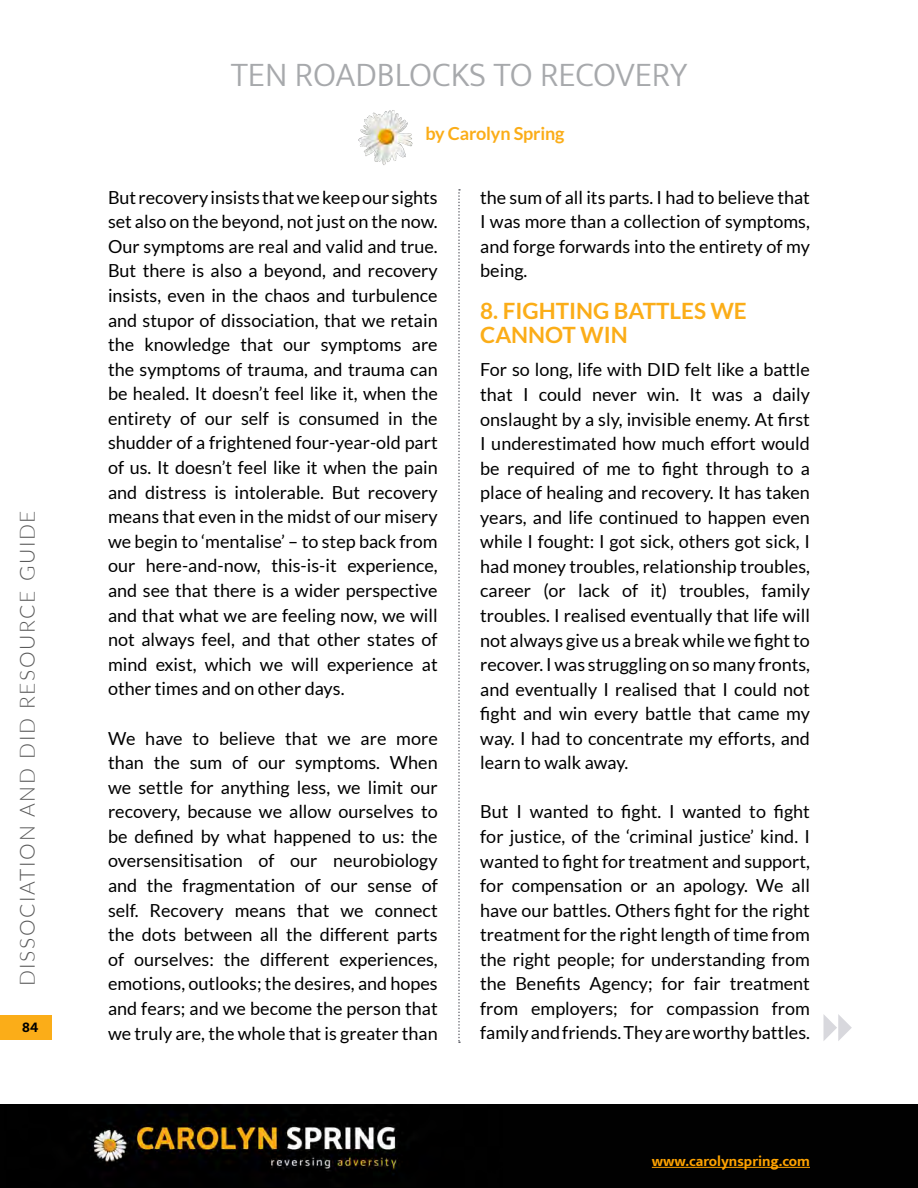
<style>
.page{position:relative;width:918px;height:1188px;background:#fff}
.page>*{position:absolute;margin:0;border:0;box-sizing:border-box;transform-origin:0 0}
.t1{font:300 34.5px "Mukta";color:#a7a9ac}
.t2{font:700 22.5px/24.6px "Lato";color:#fbad18}
.t3{font:300 21px "Lato";letter-spacing:.08em;color:#5a5a5a}
.t4{font:18px/24.6px "Lato";color:#000;text-align:justify}
.t5{font:700 18px "Lato";letter-spacing:-.01em;color:#fbad18}
.t6{font:700 15px "Mukta";color:#ffa300}
.t7{font:700 15px "Mukta";color:#000}
</style>
<div class="page">
<img style="left:358px;top:110px;width:55px;height:55px">
<svg style="left:458px;top:189px;width:2px;height:854px"></svg>
<div style="left:0;top:1104px;width:918px;height:84px;background:#010101"></div>
<img style="left:93px;top:1114px;width:307px;height:61px">
<hr style="left:652px;top:1167px;width:158px;height:1px;background:#ffa300">
<svg style="left:824px;top:1014px;width:28px;height:27px"></svg>
<div style="left:0;top:1015px;width:51px;height:25px;background:#fbad18"></div>
<p class="t3" style="left:13px;top:986px;width:478px;rotate:-90deg">DISSOCIATION AND DID RESOURCE GUIDE</p>
<p class="t7" style="left:22px;top:1018px;width:18px">84</p>
<h1 class="t1" style="left:231px;top:54px;width:458px">TEN ROADBLOCKS TO RECOVERY</h1>
<p class="t5" style="left:425px;top:123px;width:140px">by Carolyn Spring</p>
<p class="t4" style="left:108px;top:185px;width:331px">But recovery insists that we keep our sights set also on the beyond, not just on the now.<br>Our symptoms are real and valid and true.<br>But there is also a beyond, and recovery insists, even in the chaos and turbulence and stupor of dissociation, that we retain the knowledge that our symptoms are the symptoms of trauma, and trauma can be healed. It doesn’t feel like it, when the entirety of our self is consumed in the shudder of a frightened four-year-old part of us. It doesn’t feel like it when the pain and distress is intolerable. But recovery means that even in the midst of our misery we begin to ‘mentalise’ – to step back from our here-and-now, this-is-it experience, and see that there is a wider perspective and that what we are feeling now, we will not always feel, and that other states of mind exist, which we will experience at other times and on other days.</p>
<p class="t4" style="left:108px;top:726px;width:331px">We have to believe that we are more than the sum of our symptoms. When we settle for anything less, we limit our recovery, because we allow ourselves to be defined by what happened to us: the oversensitisation of our neurobiology and the fragmentation of our sense of self. Recovery means that we connect the dots between all the different parts of ourselves: the different experiences, emotions, outlooks; the desires, and hopes and fears; and we become the person that we truly are, the whole that is greater than</p>
<p class="t4" style="left:480px;top:185px;width:331px">the sum of all its parts. I had to believe that I was more than a collection of symptoms, and forge forwards into the entirety of my being.</p>
<p class="t2" style="left:480px;top:298px;width:268px">8. FIGHTING BATTLES WE<br>CANNOT WIN</p>
<p class="t4" style="left:480px;top:358px;width:331px">For so long, life with DID felt like a battle that I could never win. It was a daily onslaught by a sly, invisible enemy. At first I underestimated how much effort would be required of me to fight through to a place of healing and recovery. It has taken years, and life continued to happen even while I fought: I got sick, others got sick, I had money troubles, relationship troubles, career (or lack of it) troubles, family troubles. I realised eventually that life will not always give us a break while we fight to recover. I was struggling on so many fronts, and eventually I realised that I could not fight and win every battle that came my way. I had to concentrate my efforts, and learn to walk away.</p>
<p class="t4" style="left:480px;top:799px;width:331px">But I wanted to fight. I wanted to fight for justice, of the ‘criminal justice’ kind. I wanted to fight for treatment and support, for compensation or an apology. We all have our battles. Others fight for the right treatment for the right length of time from the right people; for understanding from the Benefits Agency; for fair treatment from employers; for compassion from family and friends. They are worthy battles.</p>
<p class="t6" style="left:652px;top:1152px;width:160px">www.carolynspring.com</p>
</div>
